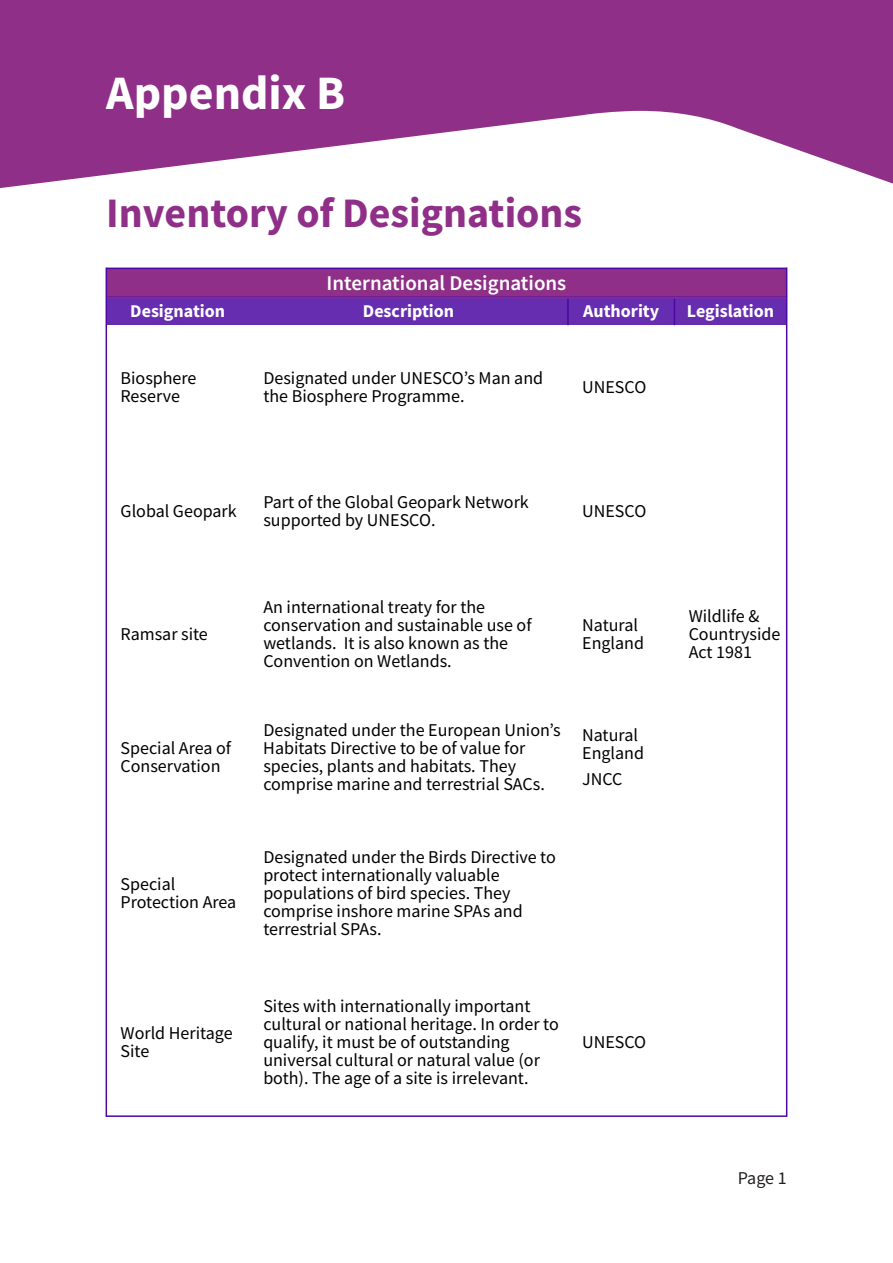
<style>
.page{position:relative;width:893px;height:1263px;background:#fff}
.page>*{position:absolute;margin:0;border:0;box-sizing:border-box;transform-origin:0 0}
.t1{font:700 48px "Source Sans Pro";color:#fff}
.t2{font:700 42px "Source Sans Pro";color:#8f2f88}
.t3{font:600 21px "Source Sans Pro";color:#fff}
.t4{font:18px/18px "Source Sans Pro";color:#000}
.t5{font:700 18px "Source Sans Pro";color:#fff}
.t6{font:18px "Source Sans Pro";color:#231f20}
</style>
<div class="page">
<div style="left:106px;top:268px;width:681px;height:29px;background:#8f2f88"></div>
<div style="left:106px;top:297px;width:681px;height:28px;background:#662db0"></div>
<hr style="left:106px;top:268px;width:1px;height:849px;background:#4b08a2">
<hr style="left:786px;top:268px;width:1px;height:849px;background:#4b08a2">
<hr style="left:567px;top:299px;width:2px;height:26px;background:#4b08a2">
<svg style="left:674px;top:299px;width:1px;height:26px"></svg>
<hr style="left:107px;top:295px;width:679px;height:4px;background:#8f2f88;opacity:.5">
<hr style="left:106px;top:268px;width:681px;height:1px;background:#4b08a2">
<hr style="left:106px;top:1115px;width:681px;height:2px;background:#4b08a2">
<svg style="left:0;top:0;width:893px;height:188px;fill:#8f2f88"></svg>
<p class="t1" style="left:106px;top:73px;width:240px">Appendix B</p>
<h1 class="t2" style="left:106px;top:196px;width:477px">Inventory of Designations</h1>
<p class="t3" style="left:327px;top:274px;width:241px">International Designations</p>
<p class="t5" style="left:130px;top:304px;width:96px">Designation</p>
<p class="t5" style="left:363px;top:304px;width:93px">Description</p>
<p class="t5" style="left:583px;top:304px;width:78px">Authority</p>
<p class="t5" style="left:687px;top:304px;width:89px">Legislation</p>
<p class="t4" style="left:121px;top:371px;width:78px">Biosphere</p>
<p class="t4" style="left:263px;top:371px;width:281px">Designated under UNESCOʼs Man and</p>
<p class="t4" style="left:582px;top:380px;width:66px">UNESCO</p>
<p class="t4" style="left:121px;top:389px;width:61px">Reserve</p>
<p class="t4" style="left:263px;top:389px;width:203px">the Biosphere Programme.</p>
<p class="t4" style="left:263px;top:494px;width:267px">Part of the Global Geopark Network</p>
<p class="t4" style="left:121px;top:503px;width:118px">Global Geopark</p>
<p class="t4" style="left:582px;top:503px;width:66px">UNESCO</p>
<p class="t4" style="left:263px;top:512px;width:174px">supported by UNESCO.</p>
<p class="t4" style="left:263px;top:599px;width:223px">An international treaty for the</p>
<p class="t4" style="left:689px;top:608px;width:72px">Wildlife &amp;</p>
<p class="t4" style="left:263px;top:617px;width:270px">conservation and sustainable use of</p>
<p class="t4" style="left:582px;top:617px;width:57px">Natural</p>
<p class="t4" style="left:121px;top:626px;width:89px">Ramsar site</p>
<p class="t4" style="left:689px;top:626px;width:93px">Countryside</p>
<p class="t4" style="left:263px;top:635px;width:246px">wetlands. It is also known as the</p>
<p class="t4" style="left:582px;top:635px;width:63px">England</p>
<p class="t4" style="left:689px;top:644px;width:65px">Act 1981</p>
<p class="t4" style="left:263px;top:653px;width:190px">Convention on Wetlands.</p>
<p class="t4" style="left:263px;top:723px;width:376px">Designated under the European Unionʼs Natural</p>
<p class="t4" style="left:121px;top:741px;width:112px">Special Area of</p>
<p class="t4" style="left:263px;top:741px;width:264px">Habitats Directive to be of value for</p>
<p class="t4" style="left:582px;top:746px;width:63px">England</p>
<p class="t4" style="left:121px;top:759px;width:102px">Conservation</p>
<p class="t4" style="left:263px;top:759px;width:283px">species, plants and habitats. They comprise marine and terrestrial SACs.</p>
<p class="t4" style="left:582px;top:771px;width:42px">JNCC</p>
<p class="t4" style="left:121px;top:877px;width:56px">Special</p>
<p class="t4" style="left:121px;top:895px;width:117px">Protection Area</p>
<p class="t4" style="left:121px;top:1025px;width:114px">World Heritage</p>
<p class="t4" style="left:121px;top:1043px;width:30px">Site</p>
<p class="t4" style="left:263px;top:850px;width:294px">Designated under the Birds Directive to protect internationally valuable</p>
<p class="t4" style="left:263px;top:886px;width:249px">populations of bird species. They</p>
<p class="t4" style="left:263px;top:904px;width:261px">comprise inshore marine SPAs and terrestrial SPAs.</p>
<p class="t4" style="left:263px;top:998px;width:297px">Sites with internationally important cultural or national heritage. In order to</p>
<p class="t4" style="left:263px;top:1034px;width:248px">qualify, it must be of outstanding</p>
<p class="t4" style="left:582px;top:1034px;width:66px">UNESCO</p>
<p class="t4" style="left:263px;top:1052px;width:278px">universal cultural or natural value (or both). The age of a site is irrelevant.</p>
<p class="t6" style="left:738px;top:1170px;width:50px">Page 1</p>
</div>
